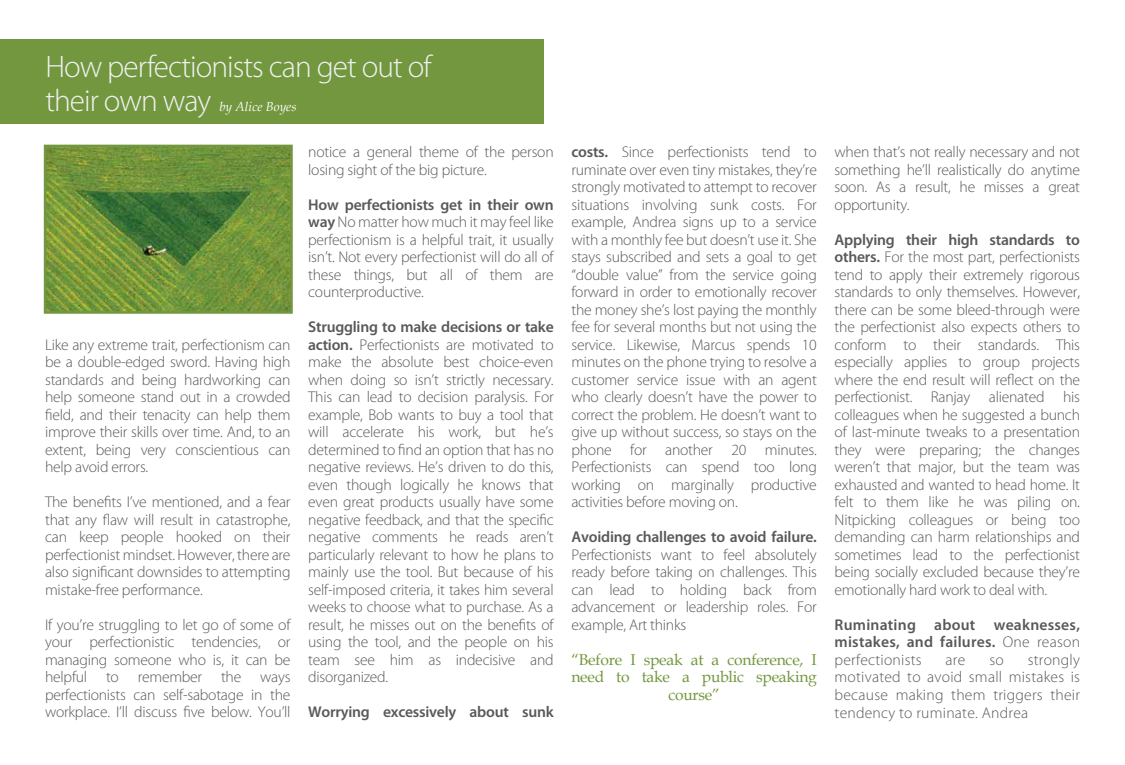
<style>
.page{position:relative;width:1125px;height:765px;background:#fff}
.page>*{position:absolute;margin:0;border:0;box-sizing:border-box;transform-origin:0 0}
.t1{font:300 31.25px/33.8px "Myriad Pro";letter-spacing:-.03em;color:#eff1f2}
.t2{font:300 15.62px/17.5px "Myriad Pro";letter-spacing:-.015em;color:#58595b;text-align:justify}
.t3{font:600 15.62px/17.5px "Myriad Pro";letter-spacing:-.015em;color:#58595b;text-align:justify}
.t4{font:15.62px/17.5px "Book Antiqua";letter-spacing:-.015em;color:#73973e;text-align:center}
.t5{font:italic 13.12px "Book Antiqua";color:#fff}
.s1{font-weight:600}
.s2{font-weight:300}
</style>
<div class="page">
<div style="left:0;top:39px;width:544px;height:84px;background:#73973e"></div>
<img style="left:47px;top:148px;width:243px;height:163px">
<div style="left:44px;top:145px;width:249px;height:169px;border:2px solid #73973e"></div>
<h1 class="t1" style="left:45px;top:50px;width:388px">How perfectionists can get out of their own way</h1>
<p class="t5" style="left:219px;top:99px;width:79px">by Alice Boyes</p>
<p class="t2" style="left:45px;top:336px;width:247px">Like any extreme trait, perfectionism can be a double-edged sword. Having high standards and being hardworking can help someone stand out in a crowded field, and their tenacity can help them improve their skills over time. And, to an extent, being very conscientious can help avoid errors.</p>
<p class="t2" style="left:45px;top:493px;width:247px">The benefits I’ve mentioned, and a fear that any flaw will result in catastrophe, can keep people hooked on their perfectionist mindset. However, there are also significant downsides to attempting mistake-free performance.</p>
<p class="t2" style="left:45px;top:616px;width:247px">If you’re struggling to let go of some of your perfectionistic tendencies, or managing someone who is, it can be helpful to remember the ways perfectionists can self-sabotage in the workplace. I’ll discuss five below. You’ll</p>
<p class="t2" style="left:308px;top:143px;width:247px">notice a general theme of the person losing sight of the big picture.</p>
<p class="t2" style="left:308px;top:196px;width:247px"><span class="s1">How perfectionists get in their own way</span> No matter how much it may feel like perfectionism is a helpful trait, it usually isn’t. Not every perfectionist will do all of these things, but all of them are counterproductive.</p>
<p class="t2" style="left:308px;top:318px;width:247px"><span class="s1">Struggling to make decisions or take action.</span> Perfectionists are motivated to make the absolute best choice-even when doing so isn’t strictly necessary.<br>This can lead to decision paralysis. For example, Bob wants to buy a tool that will accelerate his work, but he’s determined to find an option that has no negative reviews. He’s driven to do this, even though logically he knows that even great products usually have some negative feedback, and that the specific negative comments he reads aren’t particularly relevant to how he plans to mainly use the tool. But because of his self-imposed criteria, it takes him several weeks to choose what to purchase. As a result, he misses out on the benefits of using the tool, and the people on his team see him as indecisive and disorganized.</p>
<p class="t3" style="left:308px;top:703px;width:247px">Worrying excessively about sunk</p>
<p class="t2" style="left:571px;top:143px;width:247px"><span class="s1">costs.</span> Since perfectionists tend to ruminate over even tiny mistakes, they’re strongly motivated to attempt to recover situations involving sunk costs. For example, Andrea signs up to a service with a monthly fee but doesn’t use it. She stays subscribed and sets a goal to get “double value” from the service going forward in order to emotionally recover the money she’s lost paying the monthly fee for several months but not using the service. Likewise, Marcus spends 10 minutes on the phone trying to resolve a customer service issue with an agent who clearly doesn’t have the power to correct the problem. He doesn’t want to give up without success, so stays on the phone for another 20 minutes.<br>Perfectionists can spend too long working on marginally productive activities before moving on.</p>
<p class="t3" style="left:571px;top:528px;width:247px">Avoiding challenges to avoid failure.</p>
<p class="t2" style="left:571px;top:546px;width:247px">Perfectionists want to feel absolutely ready before taking on challenges. This can lead to holding back from advancement or leadership roles. For example, Art thinks</p>
<p class="t4" style="left:571px;top:650px;width:247px">“Before I speak at a conference, I need to take a public speaking course”</p>
<p class="t2" style="left:835px;top:143px;width:247px">when that’s not really necessary and not something he’ll realistically do anytime soon. As a result, he misses a great opportunity.</p>
<p class="t2" style="left:835px;top:231px;width:247px"><span class="s1">Applying their high standards to others.</span> For the most part, perfectionists tend to apply their extremely rigorous standards to only themselves. However, there can be some bleed-through were the perfectionist also expects others to conform to their standards. This especially applies to group projects where the end result will reflect on the perfectionist. Ranjay alienated his colleagues when he suggested a bunch of last-minute tweaks to a presentation they were preparing; the changes weren’t that major, but the team was exhausted and wanted to head home. It felt to them like he was piling on.<br>Nitpicking colleagues or being too demanding can harm relationships and sometimes lead to the perfectionist being socially excluded because they’re emotionally hard work to deal with.</p>
<p class="t3" style="left:835px;top:615px;width:247px">Ruminating about weaknesses, mistakes, and failures. <span class="s2">One reason perfectionists</span></p>
<p class="t2" style="left:835px;top:651px;width:247px;line-height:17.9px;text-indent:193px">strongly motivated to avoid small mistakes is because making them triggers their tendency to ruminate. Andrea</p>
<p class="t2" style="left:946px;top:651px;width:21px">are</p>
<p class="t2" style="left:989px;top:651px;width:16px">so</p>
</div>
